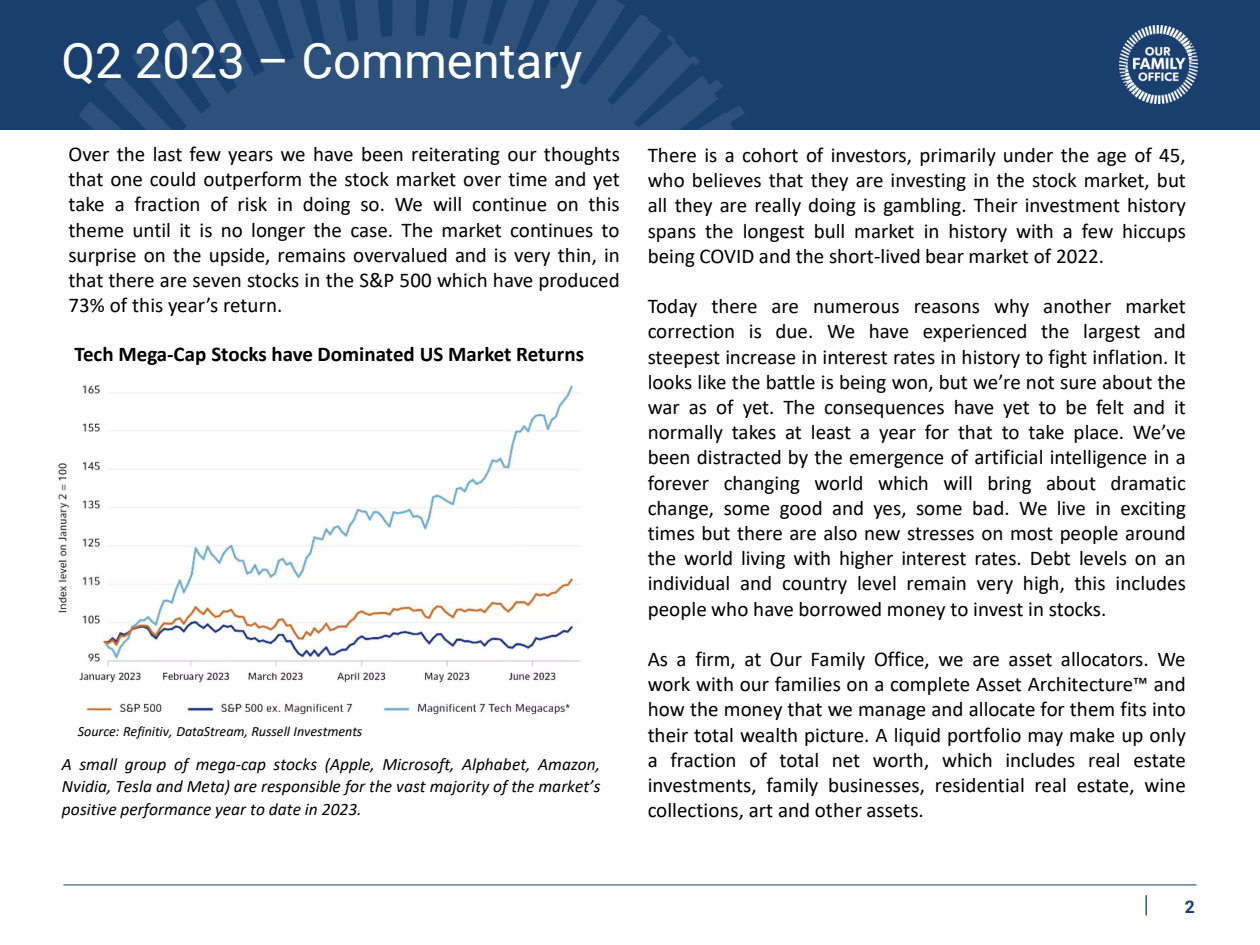
<style>
.page{position:relative;width:1260px;height:945px;background:#fff}
.page>*{position:absolute;margin:0;border:0;box-sizing:border-box;transform-origin:0 0}
.t1{font:49px "Roboto";color:#fff}
.t2{font:21px/25.2px "Calibri";color:#000;text-align:justify}
.t3{font:700 21px "Calibri";letter-spacing:-.005em;color:#000}
.t4{font:italic 17.5px/22.4px "Calibri";letter-spacing:.005em;color:#000;text-align:justify}
.t5{font:700 17.5px "Roboto";color:#193e6d}
.t6{font:italic 14px "Calibri";letter-spacing:-.005em;color:#000}
</style>
<div class="page">
<div style="left:0;top:0;width:1260px;height:130px;background:#193f6e"></div>
<svg style="left:1146px;top:895px;width:1px;height:20px"></svg>
<hr style="left:63px;top:885px;width:1134px;height:1px;background:#193f6e">
<svg style="left:79px;top:71px;width:52px;height:59px"></svg>
<svg style="left:131px;top:0;width:592px;height:130px;fill:#2e517b"></svg>
<svg style="left:690px;top:105px;width:55px;height:25px"></svg>
<img style="left:1120px;top:26px;width:78px;height:78px">
<img style="left:58px;top:385px;width:522px;height:330px">
<h2 class="t1" style="left:62px;top:26px;width:522px">Q2 2023 – Commentary</h2>
<p class="t2" style="left:68px;top:141px;width:553px">Over the last few years we have been reiterating our thoughts that one could outperform the stock market over time and yet take a fraction of risk in doing so. We will continue on this theme until it is no longer the case. The market continues to surprise on the upside, remains overvalued and is very thin, in that there are seven stocks in the S&amp;P 500 which have produced 73% of this year’s return.</p>
<p class="t3" style="left:74px;top:339px;width:511px">Tech Mega-Cap Stocks have Dominated US Market Returns</p>
<p class="t6" style="left:78px;top:722px;width:286px">Source: Refinitiv, DataStream, Russell Investments</p>
<p class="t4" style="left:62px;top:752px;width:540px">A small group of mega-cap stocks (Apple, Microsoft, Alphabet, Amazon, Nvidia, Tesla and Meta) are responsible for the vast majority of the market’s positive performance year to date in 2023.</p>
<p class="t2" style="left:648px;top:142px;width:540px">There is a cohort of investors, primarily under the age of 45, who believes that they are investing in the stock market, but all they are really doing is gambling. Their investment history spans the longest bull market in history with a few hiccups being COVID and the short-lived bear market of 2022.</p>
<p class="t2" style="left:648px;top:293px;width:540px">Today there are numerous reasons why another market correction is due. We have experienced the largest and steepest increase in interest rates in history to fight inflation. It looks like the battle is being won, but we’re not sure about the war as of yet. The consequences have yet to be felt and it normally takes at least a year for that to take place. We’ve been distracted by the emergence of artificial intelligence in a forever changing world which will bring about dramatic change, some good and yes, some bad. We live in exciting times but there are also new stresses on most people around the world living with higher interest rates. Debt levels on an individual and country level remain very high, this includes people who have borrowed money to invest in stocks.</p>
<p class="t2" style="left:648px;top:646px;width:540px">As a firm, at Our Family Office, we are asset allocators. We work with our families on a complete Asset Architecture™ and how the money that we manage and allocate for them fits into their total wealth picture. A liquid portfolio may make up only a fraction of total net worth, which includes real estate investments, family businesses, residential real estate, wine collections, art and other assets.</p>
<p class="t5" style="left:1185px;top:894px;width:12px">2</p>
</div>
